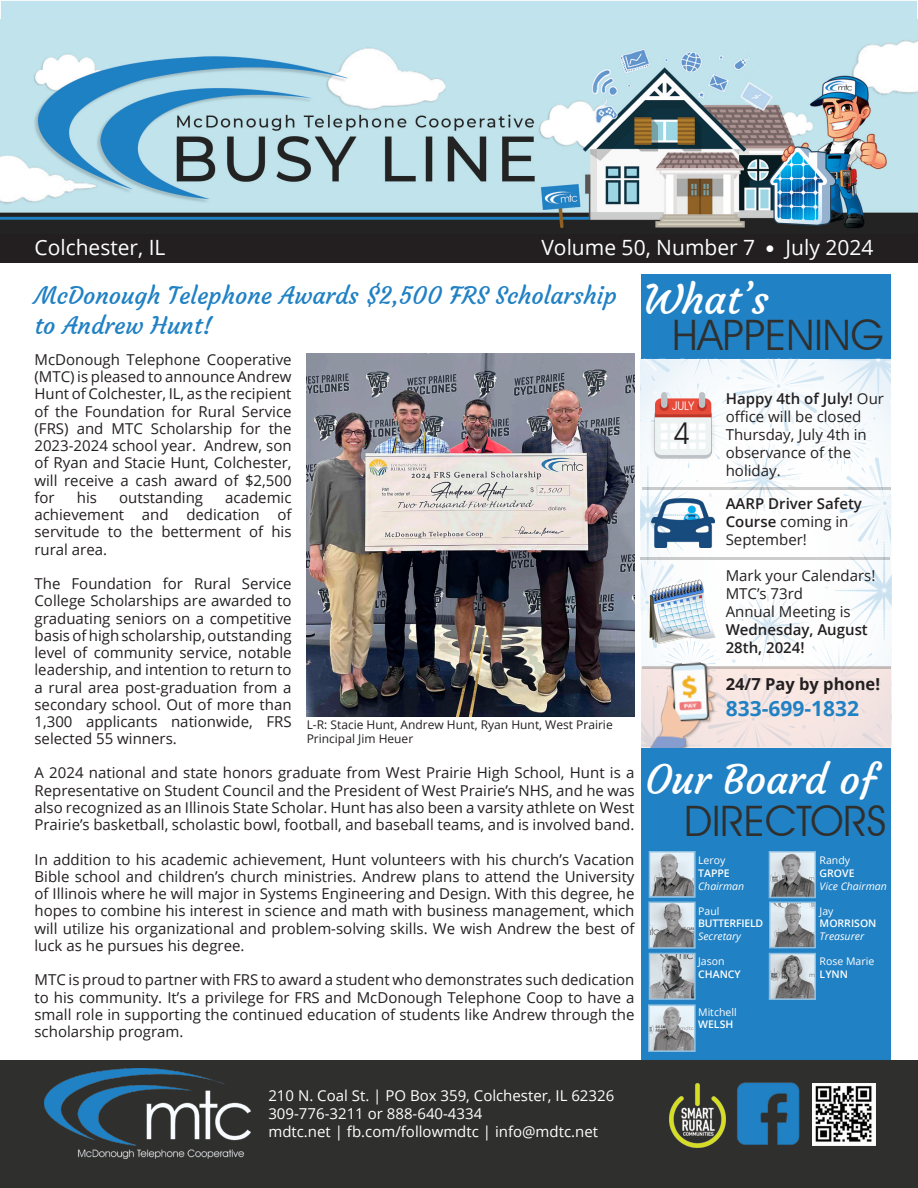
<style>
.page{position:relative;width:918px;height:1188px;background:#fff}
.page>*{position:absolute;margin:0;border:0;box-sizing:border-box;transform-origin:0 0}
.t1{font:42px "Avant Garde IT Cby BT";color:#2f2f2e}
.t2{font:40.5px "Courgette";color:#fff}
.t3{font:30px "Avant Garde IT Cby BT";color:#231f20}
.t4{font:24px/30px "Courgette";color:#2081c4}
.t5{font:21px "Open Sans";color:#fff}
.t6{font:700 21px "Open Sans";color:#2081c4}
.t7{font:700 16.5px "Open Sans";color:#231f20}
.t8{font:15px/17.2px "Open Sans";color:#231f20;text-align:justify}
.t9{font:15px "Open Sans";color:#fff}
.t10{font:600 15px/18px "Open Sans";color:#231f20}
.t11{font:12px/14.4px "Open Sans";color:#231f20}
.t12{font:12px "Avant Garde IT Cby BT";color:#fff}
.t13{font:10.5px/12.6px "Open Sans";color:#fff}
.t14{font:italic 10.5px "Open Sans";color:#fff}
.t15{font:600 10.5px "Open Sans";color:#fff}
.t16{font:600 10.5px "Open Sans";letter-spacing:-.02em;color:#fff}
.t17{font:9px "Monotype Sorts";color:#fff}
.s1{font-weight:600}
.s2{font-weight:400}
</style>
<div class="page">
<div style="left:0;top:0;width:918px;height:46px;background:#c0e3ed"></div>
<div style="left:0;top:0;width:918px;height:47px;border:1px solid #fff"></div>
<img style="left:0;top:20px;width:918px;height:214px">
<div style="left:0;top:234px;width:918px;height:29px;background:#231f20"></div>
<img style="left:307px;top:354px;width:327px;height:362px">
<div style="left:641px;top:274px;width:250px;height:84px;background:#2081c4"></div>
<img style="left:641px;top:358px;width:250px;height:138px">
<img style="left:641px;top:496px;width:250px;height:171px">
<img style="left:650px;top:392px;width:66px;height:69px">
<svg style="left:641px;top:667px;width:250px;height:81px;background:#f3e3e1"></svg>
<img style="left:642px;top:487px;width:249px;height:2px">
<img style="left:642px;top:666px;width:249px;height:3px">
<img style="left:645px;top:662px;width:77px;height:86px">
<img style="left:641px;top:557px;width:248px;height:2px">
<img style="left:649px;top:579px;width:67px;height:64px">
<img style="left:652px;top:498px;width:63px;height:49px">
<div style="left:641px;top:748px;width:250px;height:316px;background:#2081c4"></div>
<img style="left:648px;top:851px;width:168px;height:201px">
<div style="left:1px;top:1061px;width:917px;height:127px;background:#2f2f2e"></div>
<img style="left:45px;top:1068px;width:205px;height:90px">
<img style="left:737px;top:1082px;width:63px;height:63px">
<img style="left:812px;top:1084px;width:63px;height:62px">
<img style="left:669px;top:1084px;width:57px;height:63px">
<p class="t5" style="left:34px;top:233px;width:133px">Colchester, IL</p>
<p class="t5" style="left:542px;top:233px;width:215px">Volume 50, Number 7</p>
<p class="t17" style="left:767px;top:245px;width:9px">l</p>
<p class="t5" style="left:786px;top:233px;width:89px">July 2024</p>
<p class="t4" style="left:34px;top:280px;width:584px">McDonough Telephone Awards $2,500 FRS Scholarship to Andrew Hunt!</p>
<p class="t8" style="left:34px;top:351px;width:259px">McDonough Telephone Cooperative (MTC) is pleased to announce Andrew Hunt of Colchester, IL, as the recipient of the Foundation for Rural Service (FRS) and MTC Scholarship for the 2023-2024 school year. Andrew, son of Ryan and Stacie Hunt, Colchester, will receive a cash award of $2,500 for</p>
<p class="t8" style="left:34px;top:489px;width:259px;text-indent:191px">academic achievement and dedication of servitude to the betterment of his rural area.</p>
<p class="t8" style="left:34px;top:575px;width:259px">The Foundation for Rural Service College Scholarships are awarded to graduating seniors on a competitive basis of high scholarship, outstanding level of community service, notable leadership, and intention to return to a rural area post-graduation from a secondary school. Out of more than 1,300 applicants nationwide, FRS selected 55 winners.</p>
<p class="t8" style="left:34px;top:764px;width:602px">A 2024 national and state honors graduate from West Prairie High School, Hunt is a Representative on Student Council and the President of West Prairie’s NHS, and he was also recognized as an Illinois State Scholar. Hunt has also been a varsity athlete on West Prairie’s basketball, scholastic bowl, football, and baseball teams, and is involved band.</p>
<p class="t8" style="left:34px;top:850px;width:602px">In addition to his academic achievement, Hunt volunteers with his church’s Vacation Bible school and children’s church ministries. Andrew plans to attend the University of Illinois where he will major in Systems Engineering and Design. With this degree, he hopes to combine his interest in science and math with business management, which will utilize his organizational and problem-solving skills. We wish Andrew the best of luck as he pursues his degree.</p>
<p class="t8" style="left:34px;top:971px;width:602px">MTC is proud to partner with FRS to award a student who demonstrates such dedication to his community. It’s a privilege for FRS and McDonough Telephone Coop to have a small role in supporting the continued education of students like Andrew through the scholarship program.</p>
<p class="t8" style="left:77px;top:489px;width:22px">his</p>
<p class="t8" style="left:119px;top:489px;width:85px">outstanding</p>
<p class="t11" style="left:307px;top:717px;width:308px">L-R: Stacie Hunt, Andrew Hunt, Ryan Hunt, West Prairie<br>Principal Jim Heuer</p>
<p class="t2" style="left:644px;top:274px;width:127px">What’s</p>
<p class="t1" style="left:672px;top:309px;width:213px">HAPPENING</p>
<p class="t12" style="left:672px;top:398px;width:24px">JULY</p>
<p class="t3" style="left:673px;top:416px;width:18px">4</p>
<p class="t8" style="left:726px;top:389px;width:160px;line-height:18px;text-align:left"><span class="s1">Happy 4th of July!</span> Our office will be closed<br>Thursday, July 4th in observance of the holiday.</p>
<p class="t10" style="left:726px;top:494px;width:138px">AARP Driver Safety<br>Course <span class="s2">coming in<br>September!</span></p>
<p class="t8" style="left:726px;top:566px;width:151px;line-height:18px;text-align:left">Mark your Calendars!<br>MTC’s 73rd<br>Annual Meeting is<br><span class="s1">Wednesday, August<br>28th, 2024!</span></p>
<p class="t7" style="left:726px;top:673px;width:156px">24/7 Pay by phone!</p>
<p class="t6" style="left:726px;top:693px;width:135px">833-699-1832</p>
<p class="t2" style="left:645px;top:754px;width:233px">Our Board of</p>
<p class="t1" style="left:684px;top:796px;width:204px">DIRECTORS</p>
<p class="t13" style="left:698px;top:854px;width:29px">Leroy</p>
<p class="t15" style="left:698px;top:866px;width:33px">TAPPE</p>
<p class="t14" style="left:698px;top:879px;width:48px">Chairman</p>
<p class="t13" style="left:698px;top:904px;width:23px">Paul</p>
<p class="t16" style="left:698px;top:916px;width:67px">BUTTERFIELD</p>
<p class="t14" style="left:698px;top:929px;width:44px">Secretary</p>
<p class="t13" style="left:698px;top:955px;width:28px">Jason</p>
<p class="t15" style="left:698px;top:967px;width:44px">CHANCY</p>
<p class="t13" style="left:698px;top:1005px;width:40px">Mitchell<br><span class="s1">WELSH</span></p>
<p class="t13" style="left:820px;top:854px;width:32px">Randy</p>
<p class="t15" style="left:820px;top:866px;width:36px">GROVE</p>
<p class="t14" style="left:820px;top:879px;width:69px">Vice Chairman</p>
<p class="t13" style="left:820px;top:904px;width:15px">Jay</p>
<p class="t15" style="left:820px;top:916px;width:58px">MORRISON</p>
<p class="t14" style="left:820px;top:929px;width:46px">Treasurer</p>
<p class="t13" style="left:820px;top:955px;width:56px">Rose Marie</p>
<p class="t15" style="left:820px;top:967px;width:30px">LYNN</p>
<p class="t9" style="left:268px;top:1085px;width:347px">210 N. Coal St. | PO Box 359, Colchester, IL 62326</p>
<p class="t9" style="left:268px;top:1103px;width:215px">309-776-3211 or 888-640-4334</p>
<p class="t9" style="left:268px;top:1121px;width:331px">mdtc.net | fb.com/followmdtc | info@mdtc.net</p>
</div>
